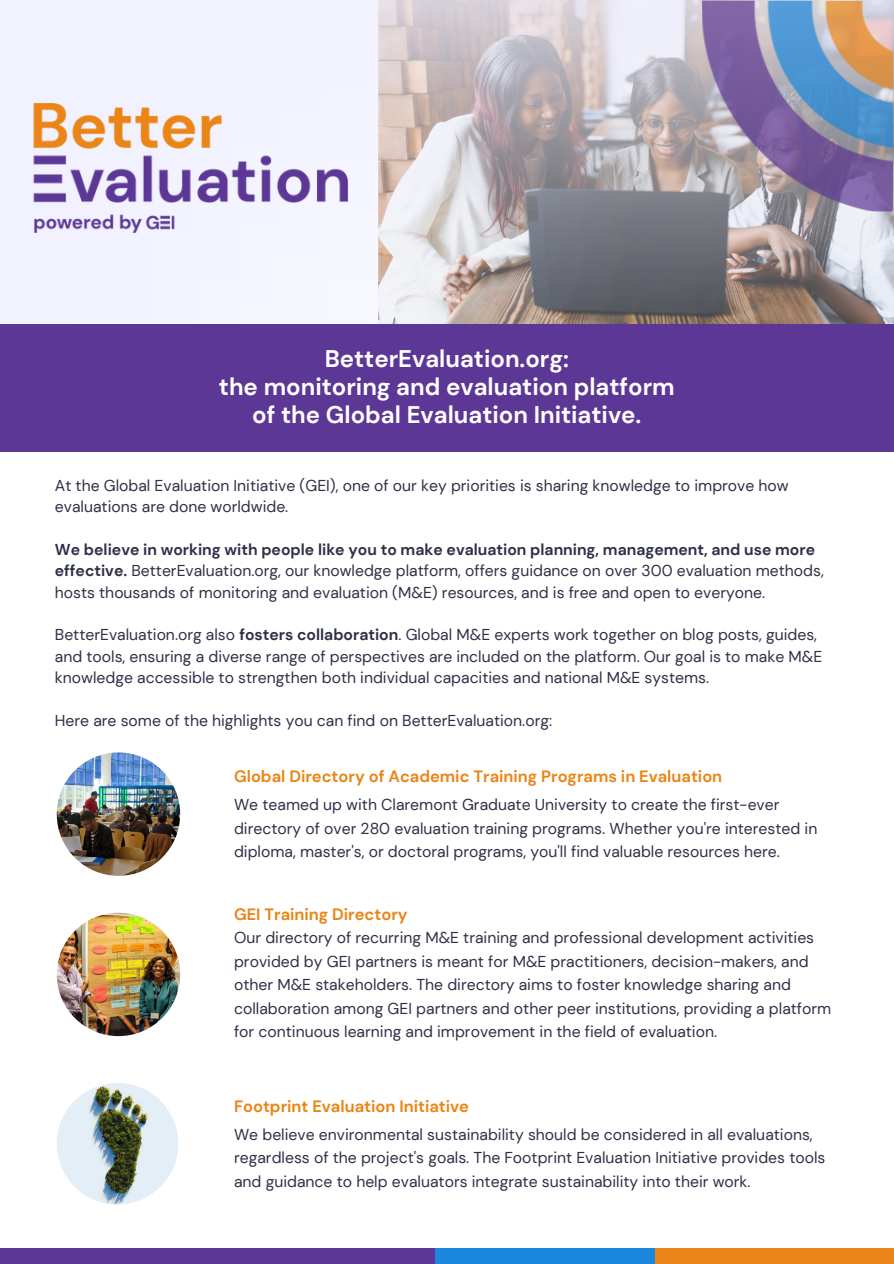
<style>
.page{position:relative;width:894px;height:1264px;background:#fff}
.page>*{position:absolute;margin:0;border:0;box-sizing:border-box;transform-origin:0 0}
.t1{font:700 24px/28.2px "DM Sans";color:#fff;text-align:center}
.t2{font:700 16.5px "DM Sans";color:#ea8517}
.t3{font:700 16.35px "DM Sans";color:#ea8517}
.t4{font:15.75px/21.3px "DM Sans";color:#2e3047}
.s1{font-weight:700}
</style>
<div class="page">
<svg style="left:0;top:0;width:893px;height:324px"></svg>
<div style="left:0;top:1248px;width:893px;height:15px;background:#eb8517"></div>
<div style="left:149px;top:1248px;width:505px;height:15px;background:#1c88dd"></div>
<img style="left:57px;top:752px;width:123px;height:123px;border-radius:50%">
<img style="left:57px;top:912px;width:123px;height:124px;border-radius:50%">
<img style="left:57px;top:1082px;width:121px;height:122px;border-radius:50%">
<div style="left:0;top:324px;width:893px;height:128px;background:#5d3795"></div>
<img style="left:24px;top:76px;width:333px;height:171px">
<div style="left:0;top:1247px;width:434px;height:16px;background:#5d3795"></div>
<img style="left:701px;top:1px;width:192px;height:210px">
<p class="t1" style="left:219px;top:345px;width:457px">BetterEvaluation.org:<br>the monitoring and evaluation platform of the Global Evaluation Initiative.</p>
<h1 class="t4" style="left:55px;top:474px;width:735px">At the Global Evaluation Initiative (GEI), one of our key priorities is sharing knowledge to improve how evaluations are done worldwide.</h1>
<p class="t4" style="left:55px;top:539px;width:770px"><span class="s1">We believe in working with people like you to make evaluation planning, management, and use more effective.</span> BetterEvaluation.org, our knowledge platform, offers guidance on over 300 evaluation methods, hosts thousands of monitoring and evaluation (M&amp;E) resources, and is free and open to everyone.</p>
<p class="t4" style="left:55px;top:624px;width:768px">BetterEvaluation.org also <span class="s1">fosters collaboration</span>. Global M&amp;E experts work together on blog posts, guides, and tools, ensuring a diverse range of perspectives are included on the platform. Our goal is to make M&amp;E knowledge accessible to strengthen both individual capacities and national M&amp;E systems.</p>
<p class="t4" style="left:55px;top:710px;width:498px">Here are some of the highlights you can find on BetterEvaluation.org:</p>
<p class="t3" style="left:234px;top:766px;width:489px">Global Directory of Academic Training Programs in Evaluation</p>
<p class="t4" style="left:234px;top:793px;width:584px;line-height:23.4px">We teamed up with Claremont Graduate University to create the first-ever directory of over 280 evaluation training programs. Whether you're interested in diploma, master's, or doctoral programs, you'll find valuable resources here.</p>
<h2 class="t2" style="left:234px;top:904px;width:175px">GEI Training Directory</h2>
<p class="t4" style="left:234px;top:925px;width:598px;line-height:23.7px">Our directory of recurring M&amp;E training and professional development activities provided by GEI partners is meant for M&amp;E practitioners, decision-makers, and other M&amp;E stakeholders. The directory aims to foster knowledge sharing and collaboration among GEI partners and other peer institutions, providing a platform for continuous learning and improvement in the field of evaluation.</p>
<p class="t3" style="left:234px;top:1095px;width:236px">Footprint Evaluation Initiative</p>
<p class="t4" style="left:234px;top:1122px;width:592px;line-height:23.4px">We believe environmental sustainability should be considered in all evaluations, regardless of the project's goals. The Footprint Evaluation Initiative provides tools and guidance to help evaluators integrate sustainability into their work.</p>
</div>
